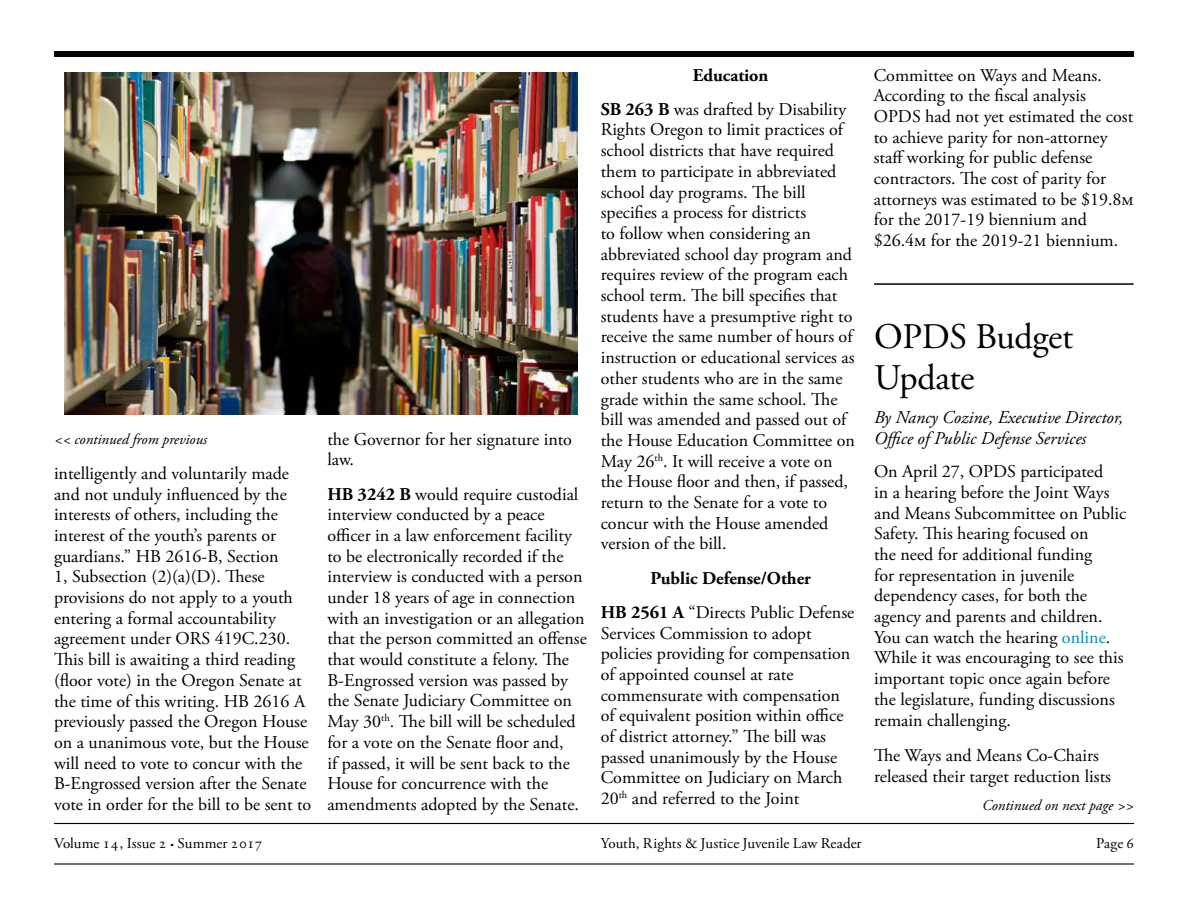
<style>
.page{position:relative;width:1188px;height:918px;background:#fff}
.page>*{position:absolute;margin:0;border:0;box-sizing:border-box;transform-origin:0 0}
.t1{font:36px/41.4px "Adobe Garamond Pro";letter-spacing:-.01em;color:#000}
.t2{font:18px/20.7px "Adobe Garamond Pro";color:#000}
.t3{font:italic 18px/20.7px "Adobe Garamond Pro";color:#000}
.t4{font:700 18px/34.2px "Adobe Garamond Pro";color:#000;text-align:center}
.t5{font:15px "Adobe Garamond Pro";letter-spacing:.005em;color:#000}
.t6{font:italic 15px "Adobe Garamond Pro";color:#000}
.s1{font-weight:700}
.s2{font-weight:400}
.s3{color:#008abd}
.s4{font-size:9px}
</style>
<div class="page">
<hr style="left:54px;top:823px;width:1080px;height:1px;background:#000">
<hr style="left:54px;top:863px;width:1080px;height:2px;background:#000">
<div style="left:54px;top:51px;width:1080px;height:6px;background:#000"></div>
<img style="left:64px;top:73px;width:513px;height:342px">
<hr style="left:874px;top:283px;width:260px;height:2px;background:#000">
<p class="t6" style="left:54px;top:430px;width:155px">&lt;&lt; continued from previous</p>
<p class="t2" style="left:54px;top:463px;width:259px">intelligently and voluntarily made and not unduly influenced by the interests of others, including the interest of the youth’s parents or guardians.” HB 2616-B, Section<br>1, Subsection (2)(a)(D). These provisions do not apply to a youth entering a formal accountability agreement under ORS 419C.230.<br>This bill is awaiting a third reading (floor vote) in the Oregon Senate at the time of this writing. HB 2616 A previously passed the Oregon House on a unanimous vote, but the House will need to vote to concur with the B-Engrossed version after the Senate vote in order for the bill to be sent to</p>
<p class="t2" style="left:327px;top:429px;width:246px">the Governor for her signature into law.</p>
<p class="t2" style="left:327px;top:484px;width:261px"><span class="s1">HB 3242 B</span> would require custodial interview conducted by a peace officer in a law enforcement facility to be electronically recorded if the interview is conducted with a person under 18 years of age in connection with an investigation or an allegation that the person committed an offense that would constitute a felony. The B-Engrossed version was passed by the Senate Judiciary Committee on May 30<sup>th</sup>. The bill will be scheduled for a vote on the Senate floor and,<br>if passed, it will be sent back to the House for concurrence with the amendments adopted by the Senate.</p>
<p class="t2" style="left:601px;top:58px;width:247px;line-height:34.2px;text-indent:92px"><span class="s1">Education<br>SB 263 B</span> was drafted by Disability</p>
<p class="t2" style="left:601px;top:120px;width:256px">Rights Oregon to limit practices of school districts that have required them to participate in abbreviated school day programs. The bill specifies a process for districts<br>to follow when considering an abbreviated school day program and requires review of the program each school term. The bill specifies that students have a presumptive right to receive the same number of hours of instruction or educational services as other students who are in the same grade within the same school. The bill was amended and passed out of the House Education Committee on May 26<sup>th</sup>. It will receive a vote on the House floor and then, if passed, return to the Senate for a vote to concur with the House amended version of the bill.</p>
<p class="t4" style="left:601px;top:561px;width:255px">Public Defense/Other<br>HB 2561 A <span class="s2">“Directs Public Defense</span></p>
<p class="t2" style="left:601px;top:623px;width:251px">Services Commission to adopt policies providing for compensation of appointed counsel at rate commensurate with compensation of equivalent position within office of district attorney.” The bill was passed unanimously by the House<br>Committee on Judiciary on March<br>20<sup>th</sup> and referred to the Joint</p>
<p class="t2" style="left:874px;top:65px;width:261px">Committee on Ways and Means.<br>According to the fiscal analysis OPDS had not yet estimated the cost to achieve parity for non-attorney staff working for public defense contractors. The cost of parity for attorneys was estimated to be $19.8M for the 2017-19 biennium and $26.4M for the 2019-21 biennium.</p>
<h1 class="t1" style="left:874px;top:317px;width:200px">OPDS Budget<br>Update</h1>
<p class="t3" style="left:874px;top:407px;width:251px">By Nancy Cozine, Executive Director,<br>Office of Public Defense Services</p>
<p class="t2" style="left:874px;top:462px;width:254px">On April 27, OPDS participated<br>in a hearing before the Joint Ways and Means Subcommittee on Public<br>Safety. This hearing focused on<br>the need for additional funding<br>for representation in juvenile dependency cases, for both the agency and parents and children.<br>You can watch the hearing <span class="s3">online</span>.<br>While it was encouraging to see this important topic once again before the legislature, funding discussions remain challenging.</p>
<p class="t2" style="left:874px;top:746px;width:238px">The Ways and Means Co-Chairs released their target reduction lists</p>
<p class="t6" style="left:982px;top:796px;width:153px">Continued on next page &gt;&gt;</p>
<p class="t5" style="left:54px;top:834px;width:210px">Volume 14, Issue 2 <span class="s4">•</span> Summer 2017</p>
<p class="t5" style="left:601px;top:834px;width:262px">Youth, Rights &amp; Justice Juvenile Law Reader</p>
<p class="t5" style="left:1096px;top:834px;width:39px">Page 6</p>
</div>
